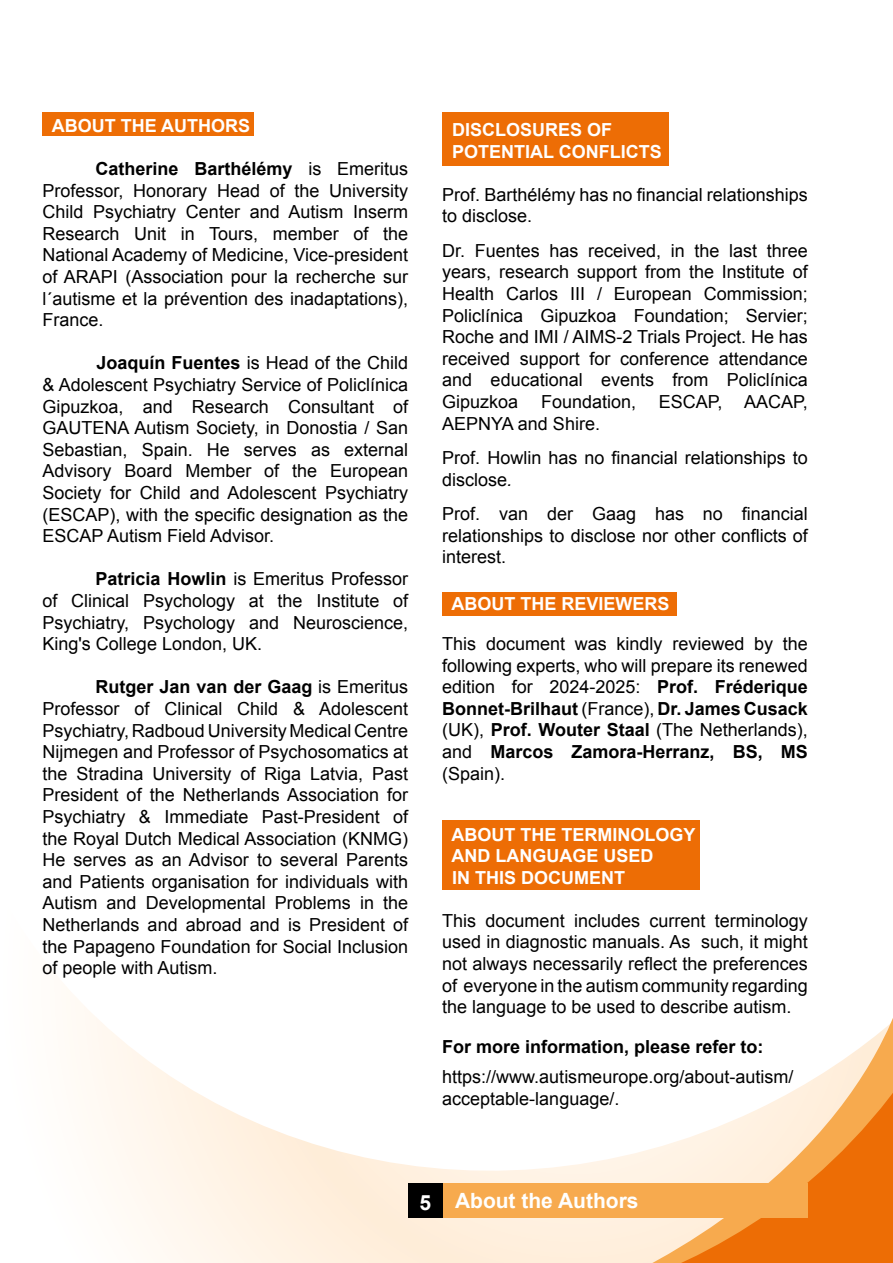
<style>
.page{position:relative;width:893px;height:1263px;background:#fff}
.page>*{position:absolute;margin:0;border:0;box-sizing:border-box;transform-origin:0 0}
.t1{font:700 21px "Arial";color:#fff}
.t2{font:18px/21.6px "Arial";color:#000;text-align:justify}
.t3{font:700 18px/21.6px "Arial";color:#fff}
.t4{font:700 18px "Arial";color:#000}
.s1{font-weight:700}
.s2{font-style:italic}
</style>
<div class="page">
<svg style="left:75px;top:615px;width:625px;height:648px"></svg>
<svg style="left:580px;top:971px;width:313px;height:292px"></svg>
<svg style="left:584px;top:1072px;width:309px;height:191px"></svg>
<div style="left:442px;top:1183px;width:366px;height:34px;background:#f7aa4e"></div>
<div style="left:408px;top:1183px;width:34px;height:34px;background:#000"></div>
<div style="left:43px;top:113px;width:211px;height:23px;background:#ed6d05"></div>
<div style="left:442px;top:113px;width:227px;height:53px;background:#ed6d05"></div>
<div style="left:442px;top:592px;width:235px;height:23px;background:#ed6d05"></div>
<div style="left:442px;top:821px;width:257px;height:69px;background:#ed6d05"></div>
<p class="t3" style="left:52px;top:115px;width:200px">ABOUT THE AUTHORS</p>
<p class="t2" style="left:43px;top:158px;width:367px;text-indent:53px"><span class="s1">Catherine Barthélémy</span> is Emeritus Professor, Honorary Head of the University Child Psychiatry Center and Autism Inserm Research Unit in Tours, member of the National Academy of Medicine, Vice-president of ARAPI (Association pour la recherche sur l´autisme et la prévention des inadaptations), France.</p>
<p class="t2" style="left:43px;top:352px;width:367px;text-indent:54px"><span class="s1">Joaquín Fuentes</span> is Head of the Child &amp; Adolescent Psychiatry Service of Policlínica Gipuzkoa, and Research Consultant of GAUTENA Autism Society, in Donostia / San Sebastian, Spain. He serves as external Advisory Board Member of the European Society for Child and Adolescent Psychiatry (ESCAP), with the specific designation as the ESCAP Autism Field Advisor.</p>
<p class="t2" style="left:43px;top:568px;width:367px;text-indent:53px"><span class="s1">Patricia Howlin</span> is Emeritus Professor of Clinical Psychology at the Institute of Psychiatry, Psychology and Neuroscience, King's College London, UK.</p>
<p class="t2" style="left:43px;top:676px;width:367px;text-indent:53px"><span class="s1">Rutger Jan van der Gaag</span> is Emeritus Professor of Clinical Child &amp; Adolescent Psychiatry, Radboud University Medical Centre Nijmegen and Professor of Psychosomatics at the Stradina University of Riga Latvia, Past President of the Netherlands Association for Psychiatry &amp; Immediate Past-President of the Royal Dutch Medical Association (KNMG)<br>He serves as an Advisor to several Parents and Patients organisation for individuals with Autism and Developmental Problems in the Netherlands and abroad and is President of the Papageno Foundation for Social Inclusion of people with Autism.</p>
<p class="t3" style="left:452px;top:120px;width:211px">DISCLOSURES OF<br>POTENTIAL CONFLICTS</p>
<p class="t2" style="left:442px;top:184px;width:367px">Prof. Barthélémy has no financial relationships to disclose.</p>
<p class="t2" style="left:442px;top:240px;width:367px">Dr. Fuentes has received, in the last three years, research support from the Institute of Health Carlos III / European Commission; Policlínica Gipuzkoa Foundation; Servier; Roche and IMI / AIMS-2 Trials Project. He has received support for conference attendance and educational events from Policlínica Gipuzkoa</p>
<p class="t2" style="left:541px;top:391px;width:97px">Foundation,</p>
<p class="t2" style="left:659px;top:391px;width:151px">ESCAP, AACAP,</p>
<p class="t2" style="left:442px;top:406px;width:367px;line-height:34.3px">AEPNYA and Shire.<br>Prof. Howlin has no financial relationships to</p>
<p class="t2" style="left:442px;top:462px;width:367px;line-height:34.3px">disclose<span class="s2">.<br></span>Prof. van der Gaag has no financial</p>
<p class="t2" style="left:442px;top:525px;width:367px">relationships to disclose nor other conflicts of interest.</p>
<p class="t3" style="left:452px;top:594px;width:220px">ABOUT THE REVIEWERS</p>
<p class="t2" style="left:442px;top:633px;width:367px">This document was kindly reviewed by the following experts, who will prepare its renewed edition for 2024-2025: <span class="s1">Prof. Fréderique Bonnet-Brilhaut</span> (France), <span class="s1">Dr. James Cusack </span>(UK), <span class="s1">Prof. Wouter Staal</span> (The Netherlands), and <span class="s1">Marcos Zamora-Herranz, BS, MS </span>(Spain).</p>
<p class="t3" style="left:452px;top:824px;width:246px">ABOUT THE TERMINOLOGY<br>AND LANGUAGE USED<br>IN THIS DOCUMENT</p>
<p class="t2" style="left:442px;top:910px;width:367px">This document includes current terminology used in diagnostic manuals. As such, it might not always necessarily reflect the preferences of everyone in the autism community regarding the language to be used to describe autism.</p>
<p class="t4" style="left:442px;top:1034px;width:323px">For more information, please refer to:</p>
<p class="t2" style="left:442px;top:1066px;width:353px">https://www.autismeurope.org/about-autism/ acceptable-language/.</p>
<p class="t1" style="left:419px;top:1188px;width:13px">5</p>
<p class="t1" style="left:455px;top:1186px;width:185px">About the Authors</p>
</div>
